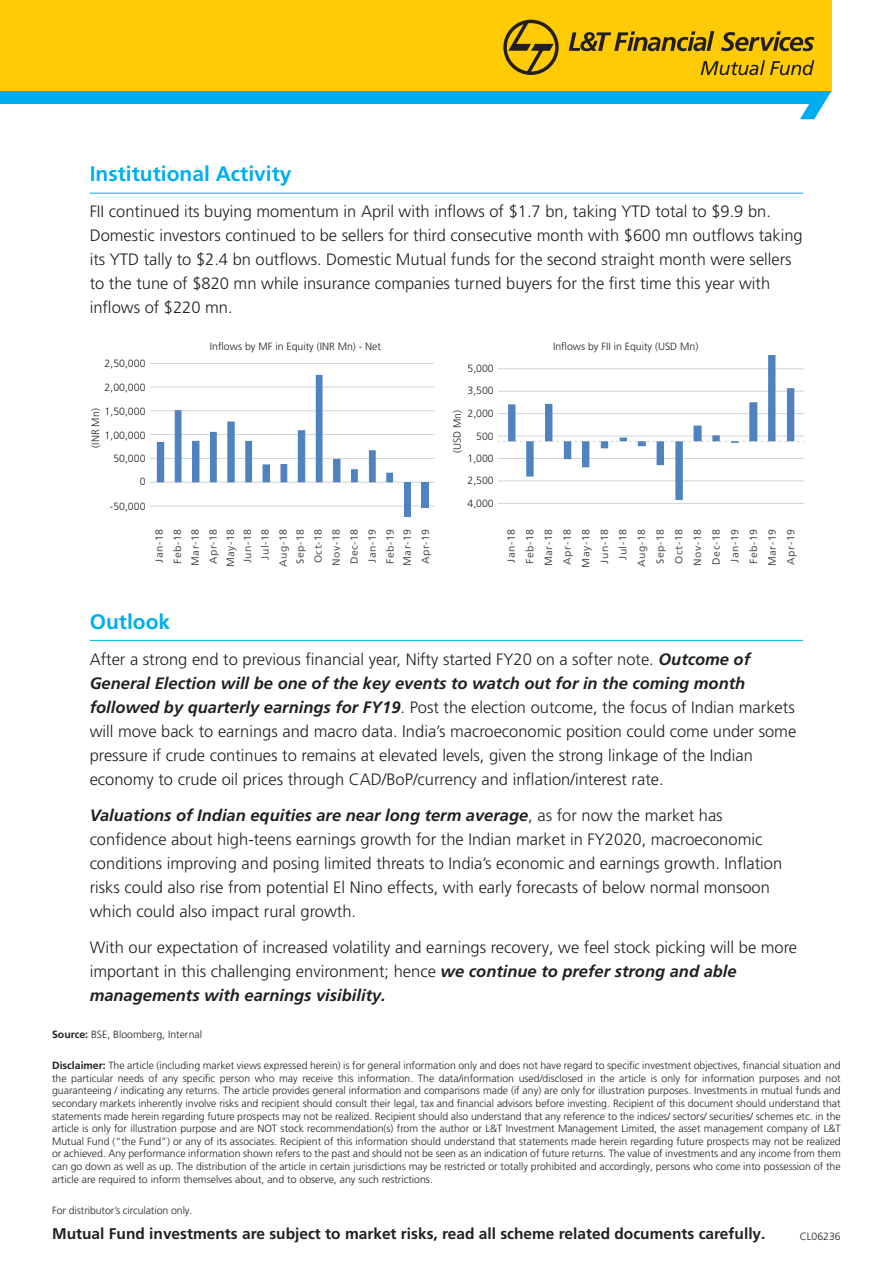
<style>
.page{position:relative;width:893px;height:1263px;background:#fff}
.page>*{position:absolute;margin:0;border:0;box-sizing:border-box;transform-origin:0 0}
.t1{font:700 21px "Frutiger LT Pro";color:#00aeef}
.t2{font:300 16.5px/24px "Frutiger LT Pro";color:#231f20}
.t3{font:700 15.45px "Frutiger LT Pro";color:#231f20}
.t4{font:300 10.5px/12.6px "Frutiger LT Pro";color:#231f20;text-align:justify}
.t5{font:10.5px/18.6px "Frutiger LT Pro";letter-spacing:.05em;color:#5a5a5a}
.s1{font-weight:700;font-style:italic}
.s2{font-weight:700}
</style>
<div class="page">
<div style="left:0;top:0;width:831px;height:91px;background:#ffcb05"></div>
<svg style="left:0;top:91px;width:831px;height:28px"></svg>
<svg style="left:503px;top:20px;width:56px;height:55px"></svg>
<svg style="left:701px;top:60px;width:113px;height:15px"></svg>
<svg style="left:569px;top:31px;width:145px;height:20px"></svg>
<svg style="left:721px;top:31px;width:93px;height:20px"></svg>
<hr style="left:90px;top:193px;width:713px;height:1px;background:#00aeef">
<hr style="left:90px;top:640px;width:713px;height:1px;background:#00aeef">
<hr style="left:150px;top:458px;width:284px;height:1px;background:#d1d3d4">
<hr style="left:150px;top:434px;width:284px;height:1px;background:#d1d3d4">
<hr style="left:150px;top:410px;width:284px;height:1px;background:#d1d3d4">
<hr style="left:150px;top:387px;width:284px;height:1px;background:#d1d3d4">
<hr style="left:150px;top:363px;width:284px;height:1px;background:#d1d3d4">
<hr style="left:150px;top:506px;width:284px;height:1px;background:#d1d3d4">
<hr style="left:150px;top:482px;width:284px;height:1px;background:#d1d3d4">
<hr style="left:498px;top:503px;width:306px;height:1px;background:#d1d3d4">
<svg style="left:157px;top:375px;width:236px;height:107px"></svg>
<div style="left:421px;top:482px;width:8px;height:26px;background:#4f82be"></div>
<div style="left:404px;top:482px;width:7px;height:34px;background:#4f82be"></div>
<svg style="left:498px;top:355px;width:306px;height:145px"></svg>
<h1 class="t1" style="left:90px;top:161px;width:203px">Institutional Activity</h1>
<p class="t2" style="left:90px;top:199px;width:714px">FII continued its buying momentum in April with inflows of $1.7 bn, taking YTD total to $9.9 bn.<br>Domestic investors continued to be sellers for third consecutive month with $600 mn outflows taking its YTD tally to $2.4 bn outflows. Domestic Mutual funds for the second straight month were sellers to the tune of $820 mn while insurance companies turned buyers for the first time this year with inflows of $220 mn.</p>
<p class="t4" style="left:210px;top:340px;width:172px">Inflows by MF in Equity (INR Mn) - Net</p>
<p class="t4" style="left:553px;top:340px;width:147px">Inflows by FII in Equity (USD Mn)</p>
<p class="t4" style="left:105px;top:357px;width:42px">2,50,000</p>
<p class="t4" style="left:468px;top:362px;width:28px">5,000</p>
<p class="t4" style="left:105px;top:381px;width:42px">2,00,000</p>
<p class="t4" style="left:468px;top:385px;width:28px">3,500</p>
<p class="t4" style="left:105px;top:405px;width:42px">1,50,000</p>
<p class="t4" style="left:89px;top:448px;width:41px;rotate:-90deg">(INR Mn)</p>
<p class="t4" style="left:105px;top:429px;width:42px">1,00,000</p>
<p class="t4" style="left:113px;top:452px;width:34px">50,000</p>
<p class="t4" style="left:110px;top:500px;width:37px">-50,000</p>
<p class="t4" style="left:140px;top:475px;width:7px">0</p>
<p class="t4" style="left:468px;top:407px;width:28px">2,000</p>
<p class="t4" style="left:468px;top:447px;width:28px;line-height:22.5px">1,000<br>2,500<br>4,000</p>
<p class="t4" style="left:451px;top:453px;width:45px;rotate:-90deg">(USD Mn)</p>
<p class="t4" style="left:476px;top:430px;width:19px">500</p>
<p class="t5" style="left:150px;top:567px;width:40px;line-height:17.7px;text-align:center;rotate:-90deg">Jan-18<br>Feb-18<br>Mar-18<br>Apr-18<br>May-18<br>Jun-18</p>
<p class="t5" style="left:416px;top:564px;width:37px;rotate:-90deg">Apr-19</p>
<p class="t5" style="left:744px;top:566px;width:39px;rotate:-90deg">Feb-19<br>Mar-19</p>
<p class="t5" style="left:256px;top:560px;width:33px;rotate:-90deg">Jul-18</p>
<p class="t5" style="left:291px;top:566px;width:38px;line-height:18px;text-align:justify;rotate:-90deg">Sep-18<br>Oct-18<br>Nov-18<br>Dec-18<br>Jan-19</p>
<p class="t5" style="left:274px;top:567px;width:40px;rotate:-90deg">Aug-18</p>
<p class="t5" style="left:382px;top:566px;width:39px;line-height:16.8px;rotate:-90deg">Feb-19<br>Mar-19</p>
<p class="t5" style="left:502px;top:568px;width:40px;text-align:center;rotate:-90deg">Jan-18<br>Feb-18<br>Mar-18<br>Apr-18<br>May-18<br>Jun-18</p>
<p class="t5" style="left:782px;top:565px;width:37px;rotate:-90deg">Apr-19</p>
<p class="t5" style="left:614px;top:560px;width:33px;rotate:-90deg">Jul-18</p>
<p class="t5" style="left:651px;top:566px;width:38px;text-align:justify;rotate:-90deg">Sep-18<br>Oct-18<br>Nov-18<br>Dec-18<br>Jan-19</p>
<p class="t5" style="left:632px;top:567px;width:40px;rotate:-90deg">Aug-18</p>
<h1 class="t1" style="left:90px;top:609px;width:82px">Outlook</h1>
<p class="t2" style="left:90px;top:647px;width:708px">After a strong end to previous financial year, Nifty started FY20 on a softer note. <span class="s1">Outcome of General Election will be one of the key events to watch out for in the coming month followed by quarterly earnings for FY19</span>. Post the election outcome, the focus of Indian markets will move back to earnings and macro data. India’s macroeconomic position could come under some pressure if crude continues to remains at elevated levels, given the strong linkage of the Indian economy to crude oil prices through CAD/BoP/currency and inflation/interest rate.</p>
<p class="t2" style="left:90px;top:803px;width:694px"><span class="s1">Valuations of Indian equities are near long term average</span>, as for now the market has confidence about high-teens earnings growth for the Indian market in FY2020, macroeconomic conditions improving and posing limited threats to India’s economic and earnings growth. Inflation risks could also rise from potential El Nino effects, with early forecasts of below normal monsoon which could also impact rural growth.</p>
<h2 class="t2" style="left:90px;top:935px;width:709px">With our expectation of increased volatility and earnings recovery, we feel stock picking will be more important in this challenging environment; hence <span class="s1">we continue to prefer strong and able managements with earnings visibility.</span></h2>
<p class="t4" style="left:52px;top:1028px;width:151px"><span class="s2">Source:</span> BSE, Bloomberg, Internal</p>
<p class="t4" style="left:52px;top:1059px;width:790px"><span class="s2">Disclaimer:</span> The article (including market views expressed herein) is for general information only and does not have regard to specific investment objectives, financial situation and the particular needs of any specific person who may receive this information. The data/information used/disclosed in the article is only for information purposes and not guaranteeing / indicating any returns. The article provides general information and comparisons made (if any) are only for illustration purposes. Investments in mutual funds and secondary markets inherently involve risks and recipient should consult their legal, tax and financial advisors before investing. Recipient of this document should understand that statements made herein regarding future prospects may not be realized. Recipient should also understand that any reference to the indices/ sectors/ securities/ schemes etc. in the article is only for illustration purpose and are NOT stock recommendation(s) from the author or L&amp;T Investment Management Limited, the asset management company of L&amp;T Mutual Fund (“the Fund”) or any of its associates. Recipient of this information should understand that statements made herein regarding future prospects may not be realized or achieved. Any performance information shown refers to the past and should not be seen as an indication of future returns. The value of investments and any income from them can go down as well as up. The distribution of the article in certain jurisdictions may be restricted or totally prohibited and accordingly, persons who come into possession of the article are required to inform themselves about, and to observe, any such restrictions.</p>
<p class="t4" style="left:52px;top:1204px;width:142px">For distributor’s circulation only.</p>
<h3 class="t3" style="left:52px;top:1224px;width:715px">Mutual Fund investments are subject to market risks, read all scheme related documents carefully.</h3>
<p class="t4" style="left:800px;top:1230px;width:42px">CL06236</p>
</div>
